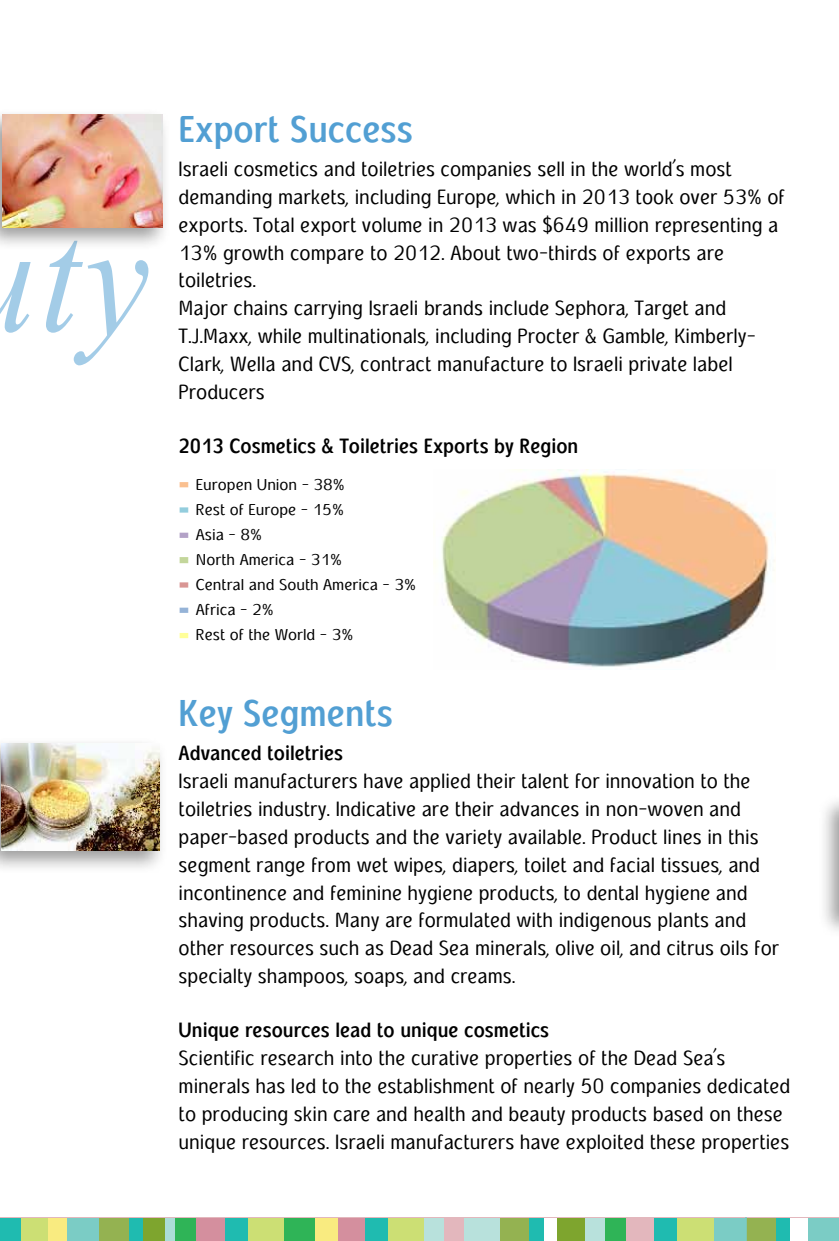
<style>
.page{position:relative;width:839px;height:1241px;background:#fff}
.page>*{position:absolute;margin:0;border:0;box-sizing:border-box;transform-origin:0 0}
.t1{font:700 38px "En Typogarph";color:#529fd3;scale:.85 1}
.t2{font:21px/28px "En Typogarph";color:#000;scale:.85 1}
.t3{font:700 21px "En Typogarph";color:#000;scale:.85 1}
.t4{font:16px/25px "En Typogarph";color:#000;scale:.9 1}
</style>
<div class="page">
<div style="left:0;top:737px;width:167px;height:137px;background:#000;opacity:.4"></div>
<img style="left:2px;top:744px;width:157px;height:106px">
<div style="left:817px;top:794px;width:22px;height:144px;background:#000;opacity:.4"></div>
<svg style="left:0;top:252px;width:148px;height:113px"></svg>
<div style="left:0;top:108px;width:171px;height:144px;background:#000;opacity:.4"></div>
<img style="left:3px;top:115px;width:160px;height:112px">
<div style="left:690px;top:1218px;width:56px;height:23px;background:#7bccc5"></div>
<div style="left:676px;top:1218px;width:37px;height:23px;background:#ccdf74"></div>
<div style="left:653px;top:1218px;width:24px;height:23px;background:#1fbbb0"></div>
<div style="left:624px;top:1218px;width:30px;height:23px;background:#e3b7bd"></div>
<div style="left:604px;top:1218px;width:21px;height:23px;background:#2fb457"></div>
<div style="left:582px;top:1218px;width:22px;height:23px;background:#b8e1dc"></div>
<div style="left:553px;top:1218px;width:32px;height:23px;background:#7ea52e"></div>
<div style="left:535px;top:1218px;width:21px;height:23px;background:#fff"></div>
<div style="left:529px;top:1218px;width:14px;height:23px;background:#1fbbb0"></div>
<div style="left:499px;top:1218px;width:30px;height:23px;background:#94b251"></div>
<div style="left:486px;top:1218px;width:13px;height:23px;background:#b8e1dc"></div>
<div style="left:806px;top:1218px;width:33px;height:23px;background:#7bccc5"></div>
<div style="left:790px;top:1218px;width:17px;height:23px;background:#fff"></div>
<div style="left:775px;top:1218px;width:15px;height:23px;background:#1fbbb0"></div>
<div style="left:745px;top:1218px;width:30px;height:23px;background:#94b251"></div>
<svg style="left:745px;top:1218px;width:2px;height:23px"></svg>
<div style="left:433px;top:1218px;width:55px;height:23px;background:#b8e1dc"></div>
<div style="left:0;top:1218px;width:463px;height:23px;background:#e3b7bd"></div>
<div style="left:401px;top:1218px;width:42px;height:23px;background:#b8e1dc"></div>
<div style="left:387px;top:1218px;width:37px;height:23px;background:#ccdf74"></div>
<div style="left:364px;top:1218px;width:23px;height:23px;background:#1fbbb0"></div>
<div style="left:335px;top:1218px;width:30px;height:23px;background:#d48f9e"></div>
<div style="left:312px;top:1218px;width:25px;height:23px;background:#f9eb80"></div>
<div style="left:0;top:1218px;width:116px;height:23px;background:#f9eb80"></div>
<div style="left:20px;top:1218px;width:28px;height:23px;background:#ccdf74"></div>
<div style="left:0;top:1218px;width:21px;height:23px;background:#1fbbb0"></div>
<div style="left:261px;top:1218px;width:54px;height:23px;background:#2fb457"></div>
<div style="left:246px;top:1218px;width:38px;height:23px;background:#ccdf74"></div>
<div style="left:224px;top:1218px;width:23px;height:23px;background:#1fbbb0"></div>
<div style="left:195px;top:1218px;width:30px;height:23px;background:#d48f9e"></div>
<div style="left:175px;top:1218px;width:21px;height:23px;background:#2fb457"></div>
<div style="left:164px;top:1218px;width:11px;height:23px;background:#abddd7"></div>
<div style="left:143px;top:1218px;width:22px;height:23px;background:#7ea52e"></div>
<div style="left:129px;top:1218px;width:14px;height:23px;background:#1fbbb0"></div>
<div style="left:99px;top:1218px;width:30px;height:23px;background:#94b251"></div>
<div style="left:68px;top:1218px;width:31px;height:23px;background:#7bccc5"></div>
<img style="left:434px;top:469px;width:341px;height:198px">
<img style="left:179px;top:482px;width:10px;height:157px">
<hr style="left:0;top:0;width:1px;height:30px;background:#000">
<hr style="left:838px;top:0;width:1px;height:30px;background:#000">
<h1 class="t1" style="left:179px;top:103px;width:277px">Export Success</h1>
<p class="t2" style="left:179px;top:155px;width:715px">Israeli cosmetics and toiletries companies sell in the world’s most demanding markets, including Europe, which in 2013 took over 53% of exports. Total export volume in 2013 was $649 million representing a 13% growth compare to 2012. About two-thirds of exports are toiletries.<br>Major chains carrying Israeli brands include Sephora, Target and T.J.Maxx, while multinationals, including Procter &amp; Gamble, Kimberly-Clark, Wella and CVS, contract manufacture to Israeli private label Producers</p>
<p class="t3" style="left:179px;top:432px;width:472px">2013 Cosmetics &amp; Toiletries Exports by Region</p>
<p class="t4" style="left:196px;top:473px;width:246px">Europen Union - 38%<br>Rest of Europe - 15%<br>Asia - 8%<br>North America - 31%<br>Central and South America - 3%<br>Africa - 2%<br>Rest of the World - 3%</p>
<h1 class="t1" style="left:179px;top:687px;width:254px">Key Segments</h1>
<p class="t3" style="left:179px;top:738px;width:195px">Advanced toiletries</p>
<p class="t2" style="left:179px;top:767px;width:708px">Israeli manufacturers have applied their talent for innovation to the toiletries industry. Indicative are their advances in non-woven and paper-based products and the variety available. Product lines in this segment range from wet wipes, diapers, toilet and facial tissues, and incontinence and feminine hygiene products, to dental hygiene and shaving products. Many are formulated with indigenous plants and other resources such as Dead Sea minerals, olive oil, and citrus oils for specialty shampoos, soaps, and creams.</p>
<p class="t3" style="left:179px;top:1016px;width:437px">Unique resources lead to unique cosmetics</p>
<p class="t2" style="left:179px;top:1045px;width:721px">Scientific research into the curative properties of the Dead Sea’s minerals has led to the establishment of nearly 50 companies dedicated to producing skin care and health and beauty products based on these unique resources. Israeli manufacturers have exploited these properties</p>
</div>
